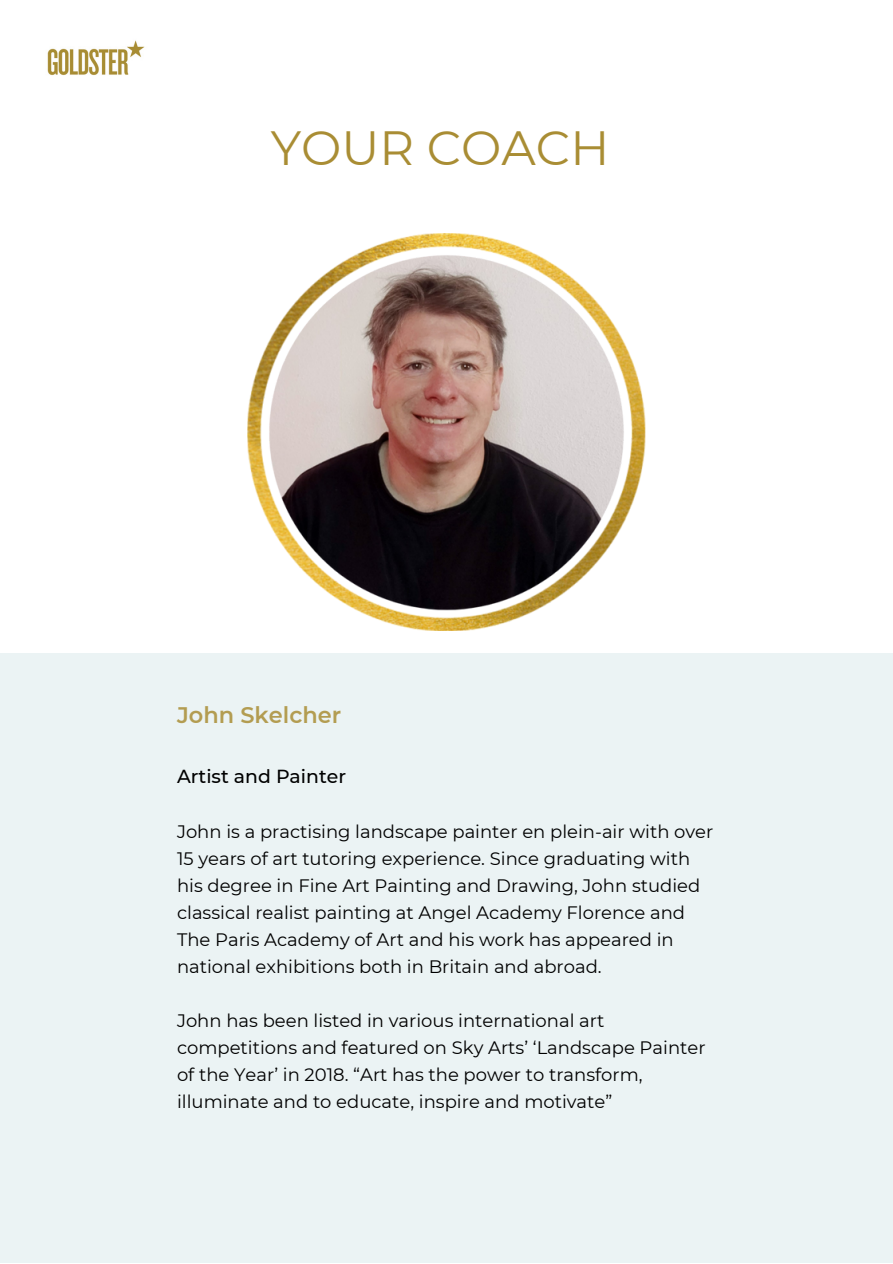
<style>
.page{position:relative;width:893px;height:1264px;background:#fff}
.page>*{position:absolute;margin:0;border:0;box-sizing:border-box;transform-origin:0 0}
.t1{font:48px "Montserrat";color:#a98d34}
.t2{font:600 22.5px "Montserrat";color:#a98d34}
.t3{font:500 18.9px "Montserrat";color:#000}
.t4{font:18px/27px "Montserrat";color:#000}
</style>
<div class="page">
<img style="left:47px;top:40px;width:98px;height:36px">
<img style="left:247px;top:234px;width:398px;height:396px">
<div style="left:0;top:653px;width:892px;height:609px;background:#ebf3f4"></div>
<h1 class="t1" style="left:271px;top:119px;width:340px">YOUR COACH</h1>
<p class="t2" style="left:177px;top:701px;width:166px">John Skelcher</p>
<p class="t3" style="left:177px;top:764px;width:170px">Artist and Painter</p>
<p class="t4" style="left:177px;top:817px;width:538px">John is a practising landscape painter en plein-air with over 15 years of art tutoring experience. Since graduating with his degree in Fine Art Painting and Drawing, John studied classical realist painting at Angel Academy Florence and The Paris Academy of Art and his work has appeared in national exhibitions both in Britain and abroad.</p>
<p class="t4" style="left:177px;top:1006px;width:530px">John has been listed in various international art competitions and featured on Sky Arts’ ‘Landscape Painter of the Year’ in 2018. “Art has the power to transform, illuminate and to educate, inspire and motivate”</p>
</div>
